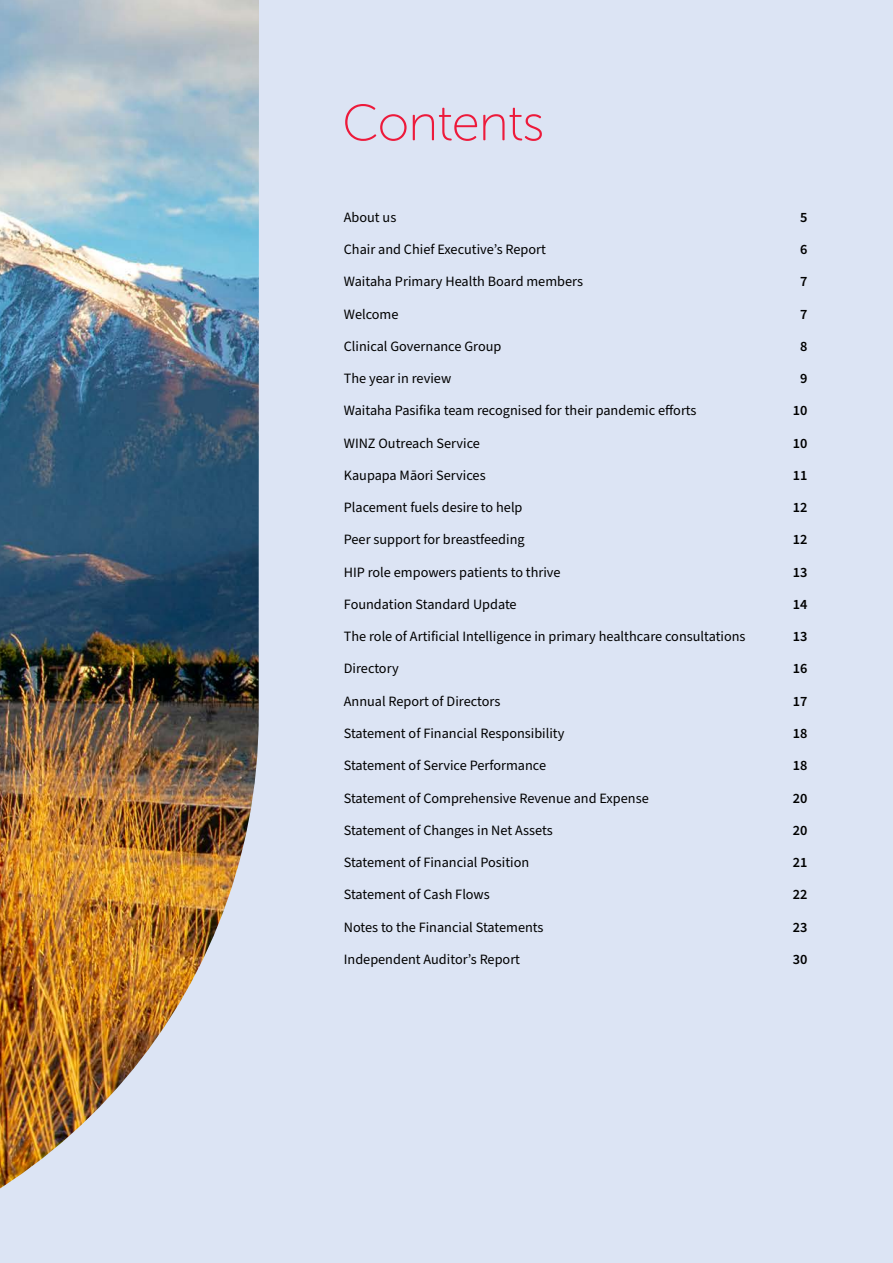
<style>
.page{position:relative;width:893px;height:1263px;background:#fff}
.page>*{position:absolute;margin:0;border:0;box-sizing:border-box;transform-origin:0 0}
.t1{font:51px "Museo Sans Rounded 100";letter-spacing:-.015em;color:#ed1a3b}
.t2{font:14.25px "Source Sans Pro";color:#000}
.t3{font:600 14.25px "Source Sans Pro";color:#000}
</style>
<div class="page">
<img style="left:0;top:0;width:893px;height:1263px">
<h1 class="t1" style="left:342px;top:96px;width:203px">Contents</h1>
<p class="t2" style="left:344px;top:207px;width:54px">About us</p>
<p class="t3" style="left:800px;top:207px;width:9px">5</p>
<p class="t2" style="left:344px;top:240px;width:204px">Chair and Chief Executive’s Report</p>
<p class="t3" style="left:800px;top:240px;width:9px">6</p>
<p class="t2" style="left:344px;top:272px;width:241px">Waitaha Primary Health Board members</p>
<p class="t3" style="left:800px;top:272px;width:9px">7</p>
<p class="t2" style="left:344px;top:304px;width:56px">Welcome</p>
<p class="t3" style="left:800px;top:304px;width:9px">7</p>
<p class="t2" style="left:344px;top:336px;width:159px">Clinical Governance Group</p>
<p class="t3" style="left:800px;top:336px;width:9px">8</p>
<p class="t2" style="left:344px;top:369px;width:109px">The year in review</p>
<p class="t3" style="left:800px;top:369px;width:9px">9</p>
<p class="t2" style="left:344px;top:401px;width:354px">Waitaha Pasifika team recognised for their pandemic efforts</p>
<p class="t3" style="left:793px;top:401px;width:16px">10</p>
<p class="t2" style="left:344px;top:433px;width:138px">WINZ Outreach Service</p>
<p class="t3" style="left:793px;top:433px;width:16px">10</p>
<p class="t2" style="left:344px;top:466px;width:143px">Kaupapa Māori Services</p>
<p class="t3" style="left:793px;top:466px;width:16px">11</p>
<p class="t2" style="left:344px;top:498px;width:180px">Placement fuels desire to help</p>
<p class="t3" style="left:793px;top:498px;width:16px">12</p>
<p class="t2" style="left:344px;top:530px;width:182px">Peer support for breastfeeding</p>
<p class="t3" style="left:793px;top:530px;width:16px">12</p>
<p class="t2" style="left:344px;top:562px;width:218px">HIP role empowers patients to thrive</p>
<p class="t3" style="left:793px;top:562px;width:16px">13</p>
<p class="t2" style="left:344px;top:595px;width:174px">Foundation Standard Update</p>
<p class="t3" style="left:793px;top:595px;width:16px">14</p>
<p class="t2" style="left:344px;top:627px;width:403px">The role of Artificial Intelligence in primary healthcare consultations</p>
<p class="t3" style="left:793px;top:627px;width:16px">13</p>
<p class="t2" style="left:344px;top:659px;width:56px">Directory</p>
<p class="t3" style="left:793px;top:659px;width:16px">16</p>
<p class="t2" style="left:344px;top:691px;width:158px">Annual Report of Directors</p>
<p class="t3" style="left:793px;top:691px;width:16px">17</p>
<p class="t2" style="left:344px;top:724px;width:222px">Statement of Financial Responsibility</p>
<p class="t3" style="left:793px;top:724px;width:16px">18</p>
<p class="t2" style="left:344px;top:756px;width:204px">Statement of Service Performance</p>
<p class="t3" style="left:793px;top:756px;width:16px">18</p>
<p class="t2" style="left:344px;top:788px;width:306px">Statement of Comprehensive Revenue and Expense</p>
<p class="t3" style="left:793px;top:788px;width:16px">20</p>
<p class="t2" style="left:344px;top:820px;width:210px">Statement of Changes in Net Assets</p>
<p class="t3" style="left:793px;top:820px;width:16px">20</p>
<p class="t2" style="left:344px;top:853px;width:187px">Statement of Financial Position</p>
<p class="t3" style="left:793px;top:853px;width:16px">21</p>
<p class="t2" style="left:344px;top:885px;width:148px">Statement of Cash Flows</p>
<p class="t3" style="left:793px;top:885px;width:16px">22</p>
<p class="t2" style="left:344px;top:917px;width:201px">Notes to the Financial Statements</p>
<p class="t3" style="left:793px;top:917px;width:16px">23</p>
<p class="t2" style="left:344px;top:949px;width:178px">Independent Auditor’s Report</p>
<p class="t3" style="left:793px;top:949px;width:16px">30</p>
</div>
